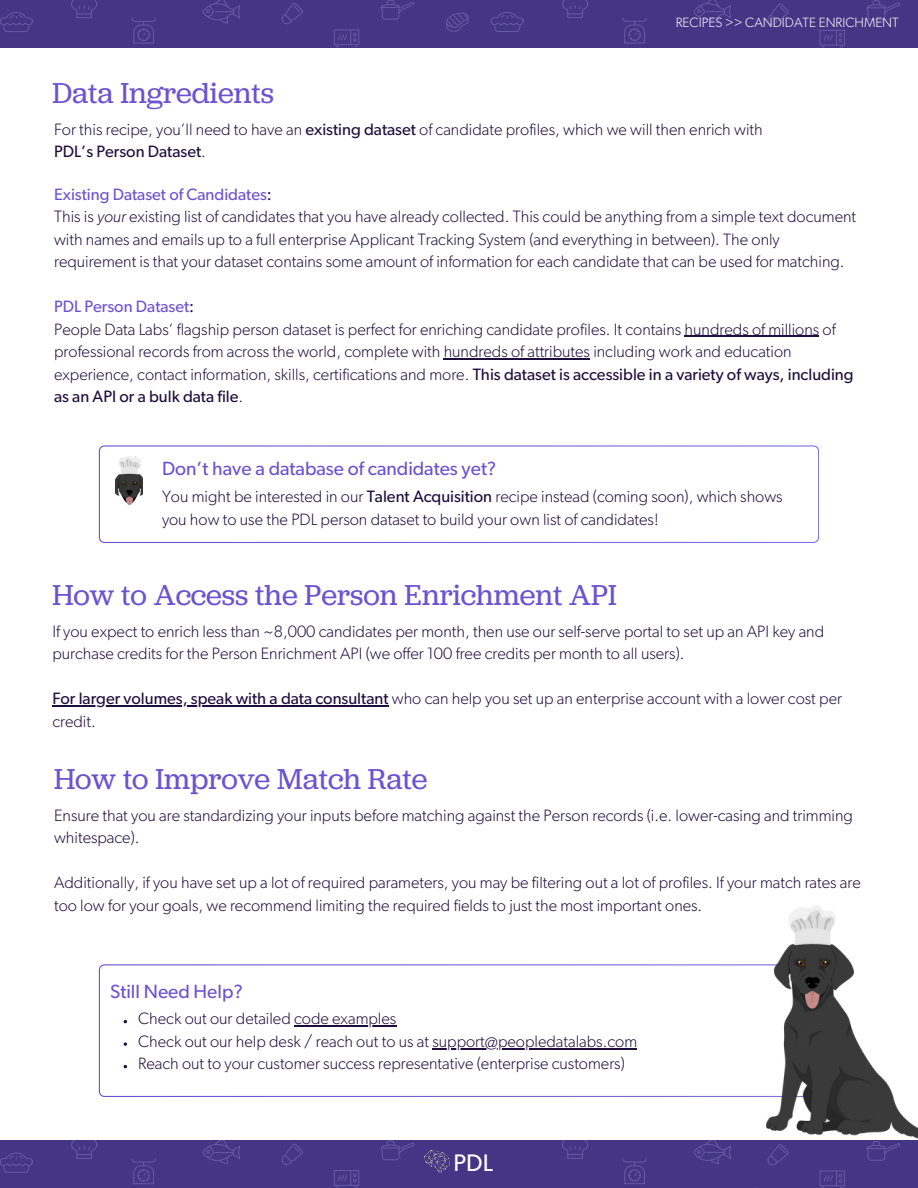
<style>
.page{position:relative;width:918px;height:1188px;background:#fff}
.page>*{position:absolute;margin:0;border:0;box-sizing:border-box;transform-origin:0 0}
.t1{font:30px "Jubilat";color:#6a53d1}
.t2{font:24px "Gibson";color:#fff}
.t3{font:19.2px "Gibson";color:#6a53d1}
.t4{font:300 16.5px/22.5px "Gibson";color:#1f0d3d}
.t5{font:300 13.5px "Gibson";color:#fff}
.s1{font-weight:400}
.s2{font-weight:400;color:#6a53d1}
.s3{font-style:italic}
</style>
<div class="page">
<hr style="left:685px;top:336px;width:134px;height:1px;background:#1f0d3d">
<hr style="left:444px;top:358px;width:146px;height:1px;background:#1f0d3d">
<svg style="left:99px;top:445px;width:720px;height:98px"></svg>
<img style="left:115px;top:456px;width:27px;height:49px">
<div style="left:0;top:0;width:918px;height:47px;background:#443585"></div>
<svg style="left:131px;top:18px;width:25px;height:26px"></svg>
<svg style="left:71px;top:0;width:26px;height:18px"></svg>
<svg style="left:202px;top:0;width:38px;height:23px"></svg>
<svg style="left:0;top:12px;width:33px;height:20px"></svg>
<svg style="left:282px;top:3px;width:21px;height:21px"></svg>
<svg style="left:446px;top:13px;width:22px;height:19px"></svg>
<svg style="left:336px;top:30px;width:21px;height:17px"></svg>
<svg style="left:381px;top:0;width:33px;height:19px"></svg>
<svg style="left:622px;top:18px;width:25px;height:25px"></svg>
<svg style="left:562px;top:0;width:26px;height:18px"></svg>
<svg style="left:693px;top:0;width:38px;height:23px"></svg>
<svg style="left:491px;top:12px;width:33px;height:20px"></svg>
<svg style="left:767px;top:3px;width:22px;height:22px"></svg>
<svg style="left:821px;top:30px;width:22px;height:18px"></svg>
<svg style="left:867px;top:0;width:33px;height:20px"></svg>
<hr style="left:52px;top:705px;width:337px;height:1px;background:#1f0d3d">
<svg style="left:99px;top:964px;width:668px;height:133px"></svg>
<hr style="left:294px;top:1026px;width:102px;height:1px;background:#1f0d3d">
<svg style="left:124px;top:1042px;width:3px;height:4px"></svg>
<hr style="left:432px;top:1048px;width:205px;height:1px;background:#1f0d3d">
<img style="left:767px;top:905px;width:151px;height:236px">
<div style="left:0;top:1141px;width:918px;height:47px;background:#443585"></div>
<img style="left:425px;top:1150px;width:25px;height:23px">
<svg style="left:131px;top:1158px;width:25px;height:26px"></svg>
<svg style="left:71px;top:1141px;width:26px;height:18px"></svg>
<svg style="left:202px;top:1141px;width:38px;height:23px"></svg>
<svg style="left:0;top:1152px;width:33px;height:21px"></svg>
<svg style="left:282px;top:1143px;width:21px;height:22px"></svg>
<svg style="left:336px;top:1171px;width:21px;height:17px"></svg>
<svg style="left:381px;top:1141px;width:33px;height:19px"></svg>
<svg style="left:622px;top:1158px;width:25px;height:26px"></svg>
<svg style="left:562px;top:1141px;width:26px;height:18px"></svg>
<svg style="left:693px;top:1141px;width:38px;height:23px"></svg>
<svg style="left:767px;top:1144px;width:22px;height:22px"></svg>
<svg style="left:821px;top:1171px;width:22px;height:17px"></svg>
<svg style="left:867px;top:1141px;width:33px;height:20px"></svg>
<h4 class="t5" style="left:676px;top:17px;width:224px">RECIPES &gt;&gt; CANDIDATE ENRICHMENT</h4>
<p class="t1" style="left:52px;top:81px;width:223px">Data Ingredients</p>
<p class="t4" style="left:54px;top:119px;width:710px">For this recipe, you’ll need to have an <span class="s1">existing dataset</span> of candidate profiles, which we will then enrich with<br><span class="s1">PDL’s Person Dataset</span>.</p>
<p class="t4" style="left:54px;top:184px;width:804px"><span class="s2">Existing Dataset of Candidates</span><span class="s1">:<br></span>This is <span class="s3">your</span> existing list of candidates that you have already collected. This could be anything from a simple text document with names and emails up to a full enterprise Applicant Tracking System (and everything in between). The only requirement is that your dataset contains some amount of information for each candidate that can be used for matching.</p>
<p class="t4" style="left:54px;top:296px;width:801px"><span class="s2">PDL Person Dataset</span><span class="s1">:<br></span>People Data Labs’ flagship person dataset is perfect for enriching candidate profiles. It contains hundreds of millions of professional records from across the world, complete with hundreds of attributes including work and education experience, contact information, skills, certifications and more. <span class="s1">This dataset is accessible in a variety of ways, including as an API or a bulk data file</span>.</p>
<p class="t3" style="left:162px;top:460px;width:336px">Don’t have a database of candidates yet?</p>
<h1 class="t4" style="left:162px;top:486px;width:622px">You might be interested in our <span class="s1">Talent Acquisition</span> recipe instead (coming soon), which shows you how to use the PDL person dataset to build your own list of candidates!</h1>
<h4 class="t1" style="left:52px;top:583px;width:566px">How to Access the Person Enrichment API</h4>
<p class="t4" style="left:52px;top:621px;width:773px">If you expect to enrich less than ~8,000 candidates per month, then use our self-serve portal to set up an API key and purchase credits for the Person Enrichment API (we offer 100 free credits per month to all users).</p>
<h3 class="t4" style="left:52px;top:688px;width:791px"><span class="s1">For larger volumes, speak with a data consultant</span> who can help you set up an enterprise account with a lower cost per credit.</h3>
<h4 class="t1" style="left:54px;top:767px;width:375px">How to Improve Match Rate</h4>
<h1 class="t4" style="left:54px;top:805px;width:800px">Ensure that you are standardizing your inputs before matching against the Person records (i.e. lower-casing and trimming whitespace).</h1>
<h4 class="t4" style="left:54px;top:873px;width:808px">Additionally, if you have set up a lot of required parameters, you may be filtering out a lot of profiles. If your match rates are too low for your goals, we recommend limiting the required fields to just the most important ones.</h4>
<h4 class="t3" style="left:110px;top:983px;width:134px">Still Need Help?</h4>
<h1 class="t4" style="left:138px;top:1009px;width:260px">Check out our detailed code examples</h1>
<h4 class="t4" style="left:138px;top:1031px;width:500px">Check out our help desk / reach out to us at support@peopledatalabs.com</h4>
<h4 class="t4" style="left:138px;top:1054px;width:488px">Reach out to your customer success representative (enterprise customers)</h4>
<p class="t2" style="left:454px;top:1152px;width:41px">PDL</p>
</div>
